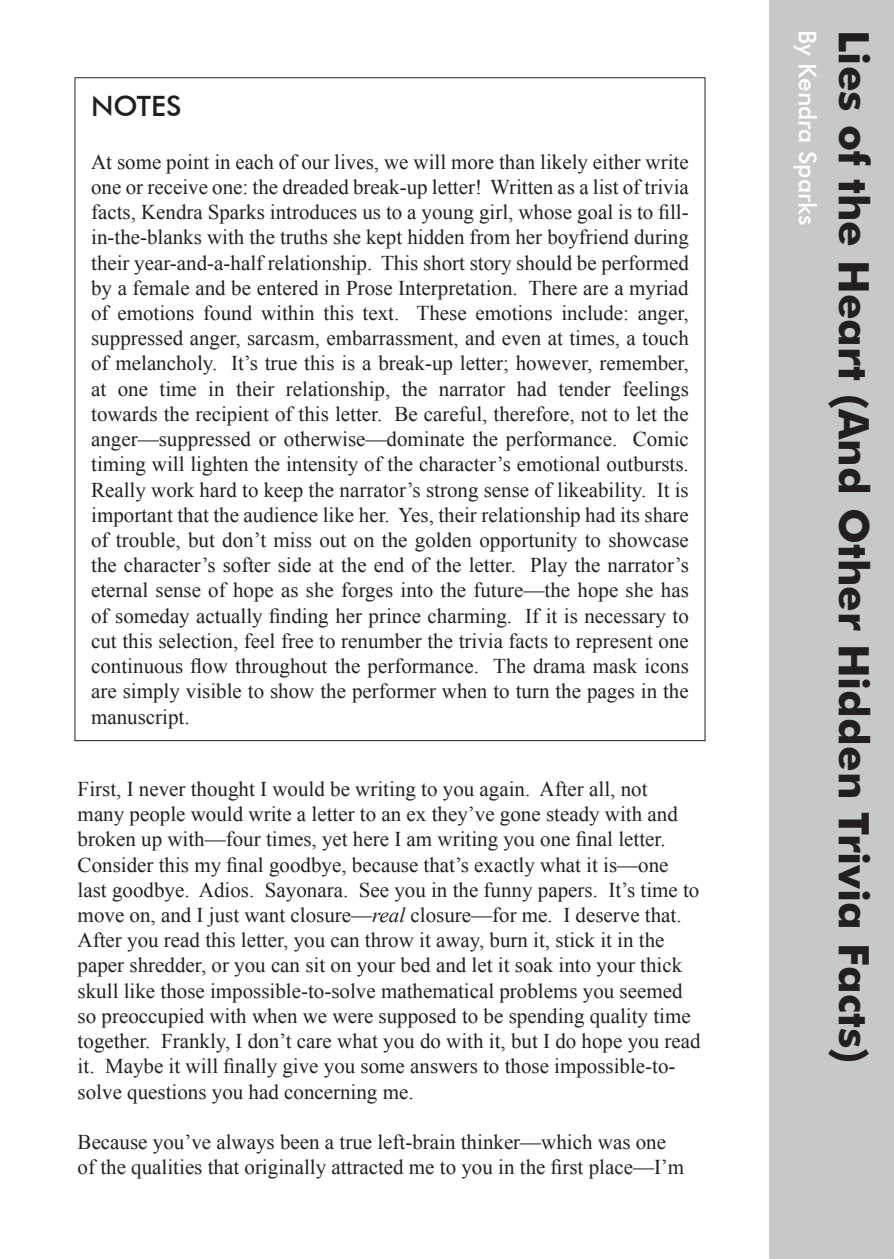
<style>
.page{position:relative;width:894px;height:1259px;background:#fff}
.page>*{position:absolute;margin:0;border:0;box-sizing:border-box;transform-origin:0 0}
.t1{font:700 42px "Futura BT";color:#231f20}
.t2{font:500 28px "Futura BT";color:#231f20}
.t3{font:500 24.5px "Futura BT";color:#fff}
.t4{font:21px/25.2px "Times New Roman";color:#231f20}
.s1{font-style:italic}
</style>
<div class="page">
<div style="left:769px;top:0;width:125px;height:1258px;background:#c7c8ca"></div>
<h2 class="t2" style="left:91px;top:89px;width:19px">NOTES</h2>
<p class="t4" style="left:91px;top:149px;width:599px;text-align:justify">At some point in each of our lives, we will more than likely either write one or receive one: the dreaded break-up letter! Written as a list of trivia facts, Kendra Sparks introduces us to a young girl, whose goal is to fill&shy;in-the-blanks with the truths she kept hidden from her boyfriend during their year-and-a-half relationship. This short story should be performed by a female and be entered in Prose Interpretation. There are a myriad of emotions found within this text. These emotions include: anger, suppressed anger, sarcasm, embarrassment, and even at times, a touch of melancholy. It’s true this is a break-up letter; however, remember, at one time in their relationship, the narrator had tender feelings towards the recipient of this letter. Be careful, therefore, not to let the anger—suppressed or otherwise—dominate the performance. Comic timing will lighten the intensity of the character’s emotional outbursts.<br>Really work hard to keep the narrator’s strong sense of likeability. It is important that the audience like her. Yes, their relationship had its share of trouble, but don’t miss out on the golden opportunity to showcase the character’s softer side at the end of the letter. Play the narrator’s eternal sense of hope as she forges into the future—the hope she has of someday actually finding her prince charming. If it is necessary to cut this selection, feel free to renumber the trivia facts to represent one continuous flow throughout the performance. The drama mask icons are simply visible to show the performer when to turn the pages in the manuscript.</p>
<p class="t4" style="left:78px;top:775px;width:624px">First, I never thought I would be writing to you again. After all, not<br>many people would write a letter to an ex they’ve gone steady with and broken up with—four times, yet here I am writing you one final letter.<br>Consider this my final goodbye, because that’s exactly what it is—one last goodbye. Adios. Sayonara. See you in the funny papers. It’s time to move on, and I just want closure—<span class="s1">real</span> closure—for me. I deserve that.<br>After you read this letter, you can throw it away, burn it, stick it in the paper shredder, or you can sit on your bed and let it soak into your thick skull like those impossible-to-solve mathematical problems you seemed so preoccupied with when we were supposed to be spending quality time together. Frankly, I don’t care what you do with it, but I do hope you read it. Maybe it will finally give you some answers to those impossible-to&shy;solve questions you had concerning me.</p>
<p class="t4" style="left:78px;top:1128px;width:608px">Because you’ve always been a true left-brain thinker—which was one of the qualities that originally attracted me to you in the first place—I’m</p>
<p class="t3" style="left:822px;top:30px;width:196px;rotate:90deg">By Kendra Sparks</p>
<h1 class="t1" style="left:879px;top:30px;width:1034px;rotate:90deg">Lies of the Heart (And Other Hidden Trivia Facts)</h1>
</div>
